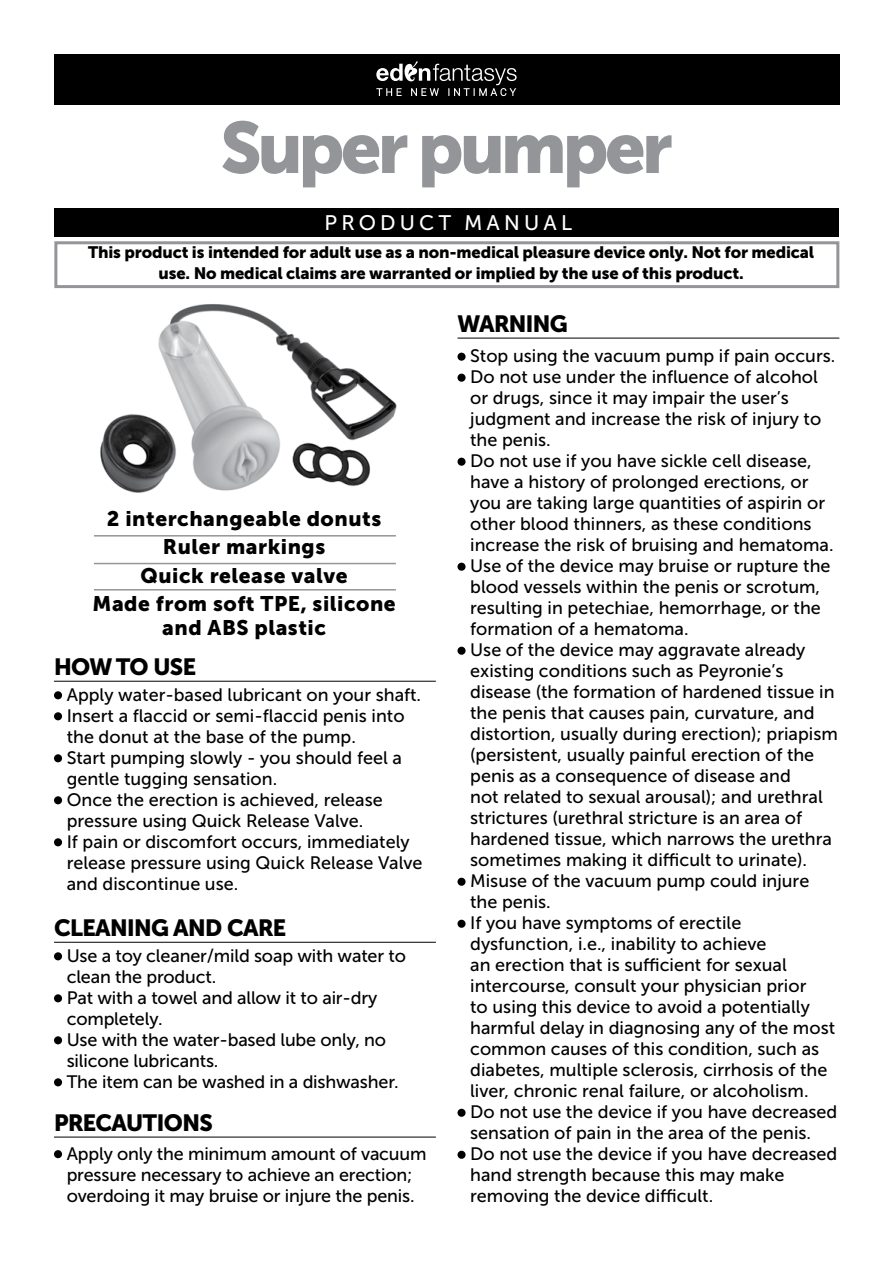
<style>
.page{position:relative;width:893px;height:1263px;background:#fff}
.page>*{position:absolute;margin:0;border:0;box-sizing:border-box;transform-origin:0 0}
.t1{font:72px "Museo Sans Cyrl 900";letter-spacing:-.05em;color:#939598}
.t2{font:23.4px "Museo Sans Cyrl 900";letter-spacing:-.025em;color:#000}
.t3{font:21px/28.2px "Museo Sans 900";letter-spacing:.025em;color:#000;text-align:center}
.t4{font:21px "Museo Sans Cyrl 500";letter-spacing:.2em;color:#fff}
.t5{font:18px/21px "Museo Sans 500";color:#000}
.t6{font:16.5px/21px "Museo Sans 900";letter-spacing:-.01em;color:#000;text-align:center}
</style>
<div class="page">
<div style="left:54px;top:241px;width:785px;height:47px;border:3px solid #939598"></div>
<div style="left:457px;top:353px;width:9px;height:8px;background:#000;border-radius:50%"></div>
<div style="left:457px;top:374px;width:9px;height:8px;background:#000;border-radius:50%"></div>
<div style="left:457px;top:458px;width:9px;height:8px;background:#000;border-radius:50%"></div>
<div style="left:457px;top:563px;width:9px;height:8px;background:#000;border-radius:50%"></div>
<div style="left:457px;top:647px;width:9px;height:8px;background:#000;border-radius:50%"></div>
<div style="left:457px;top:878px;width:9px;height:8px;background:#000;border-radius:50%"></div>
<div style="left:457px;top:920px;width:9px;height:8px;background:#000;border-radius:50%"></div>
<div style="left:457px;top:1109px;width:9px;height:8px;background:#000;border-radius:50%"></div>
<div style="left:457px;top:1151px;width:9px;height:8px;background:#000;border-radius:50%"></div>
<hr style="left:457px;top:338px;width:382px;height:1px;background:#000">
<div style="left:54px;top:691px;width:8px;height:8px;background:#000;border-radius:50%"></div>
<div style="left:54px;top:712px;width:8px;height:8px;background:#000;border-radius:50%"></div>
<div style="left:54px;top:754px;width:8px;height:8px;background:#000;border-radius:50%"></div>
<div style="left:54px;top:796px;width:8px;height:8px;background:#000;border-radius:50%"></div>
<div style="left:54px;top:838px;width:8px;height:8px;background:#000;border-radius:50%"></div>
<hr style="left:54px;top:681px;width:382px;height:1px;background:#000">
<div style="left:54px;top:952px;width:8px;height:8px;background:#000;border-radius:50%"></div>
<div style="left:54px;top:994px;width:8px;height:8px;background:#000;border-radius:50%"></div>
<div style="left:54px;top:1036px;width:8px;height:8px;background:#000;border-radius:50%"></div>
<div style="left:54px;top:1078px;width:8px;height:8px;background:#000;border-radius:50%"></div>
<hr style="left:54px;top:942px;width:382px;height:1px;background:#000">
<div style="left:54px;top:54px;width:785px;height:50px;background:#000"></div>
<svg style="left:376px;top:61px;width:141px;height:35px"></svg>
<div style="left:54px;top:208px;width:785px;height:28px;background:#000"></div>
<hr style="left:54px;top:1137px;width:382px;height:1px;background:#000">
<div style="left:54px;top:1150px;width:8px;height:8px;background:#000;border-radius:50%"></div>
<hr style="left:94px;top:535px;width:302px;height:1px;background:#939598">
<hr style="left:94px;top:563px;width:302px;height:1px;background:#939598">
<hr style="left:94px;top:589px;width:302px;height:1px;background:#939598">
<img style="left:100px;top:304px;width:297px;height:189px">
<h1 class="t1" style="left:220px;top:107px;width:454px">Super pumper</h1>
<p class="t4" style="left:324px;top:211px;width:249px">PRODUCT MANUAL</p>
<p class="t6" style="left:88px;top:242px;width:728px">This product is intended for adult use as a non-medical pleasure device only. Not for medical use. No medical claims are warranted or implied by the use of this product.</p>
<p class="t3" style="left:93px;top:505px;width:305px">2 interchangeable donuts<br>Ruler markings<br>Quick release valve<br>Made from soft TPE, silicone</p>
<p class="t3" style="left:162px;top:613px;width:165px">and ABS plastic</p>
<p class="t2" style="left:54px;top:653px;width:144px">HOW TO USE</p>
<p class="t5" style="left:67px;top:684px;width:357px">Apply water-based lubricant on your shaft.<br>Insert a flaccid or semi-flaccid penis into the donut at the base of the pump.<br>Start pumping slowly - you should feel a gentle tugging sensation.<br>Once the erection is achieved, release pressure using Quick Release Valve.<br>If pain or discomfort occurs, immediately release pressure using Quick Release Valve and discontinue use.</p>
<p class="t2" style="left:54px;top:914px;width:234px">CLEANING AND CARE</p>
<p class="t5" style="left:67px;top:945px;width:341px">Use a toy cleaner/mild soap with water to clean the product.<br>Pat with a towel and allow it to air-dry completely.<br>Use with the water-based lube only, no silicone lubricants.<br>The item can be washed in a dishwasher.</p>
<p class="t2" style="left:54px;top:1109px;width:160px">PRECAUTIONS</p>
<p class="t5" style="left:67px;top:1143px;width:361px">Apply only the minimum amount of vacuum pressure necessary to achieve an erection; overdoing it may bruise or injure the penis.</p>
<p class="t2" style="left:457px;top:310px;width:112px">WARNING</p>
<p class="t5" style="left:470px;top:346px;width:369px">Stop using the vacuum pump if pain occurs.<br>Do not use under the influence of alcohol or drugs, since it may impair the user’s judgment and increase the risk of injury to the penis.<br>Do not use if you have sickle cell disease, have a history of prolonged erections, or you are taking large quantities of aspirin or other blood thinners, as these conditions increase the risk of bruising and hematoma.<br>Use of the device may bruise or rupture the blood vessels within the penis or scrotum, resulting in petechiae, hemorrhage, or the formation of a hematoma.<br>Use of the device may aggravate already existing conditions such as Peyronie’s disease (the formation of hardened tissue in the penis that causes pain, curvature, and distortion, usually during erection); priapism (persistent, usually painful erection of the penis as a consequence of disease and<br>not related to sexual arousal); and urethral strictures (urethral stricture is an area of hardened tissue, which narrows the urethra sometimes making it difficult to urinate).<br>Misuse of the vacuum pump could injure the penis.<br>If you have symptoms of erectile dysfunction, i.e., inability to achieve<br>an erection that is sufficient for sexual intercourse, consult your physician prior<br>to using this device to avoid a potentially harmful delay in diagnosing any of the most common causes of this condition, such as diabetes, multiple sclerosis, cirrhosis of the liver, chronic renal failure, or alcoholism.<br>Do not use the device if you have decreased sensation of pain in the area of the penis.<br>Do not use the device if you have decreased hand strength because this may make removing the device difficult.</p>
</div>
